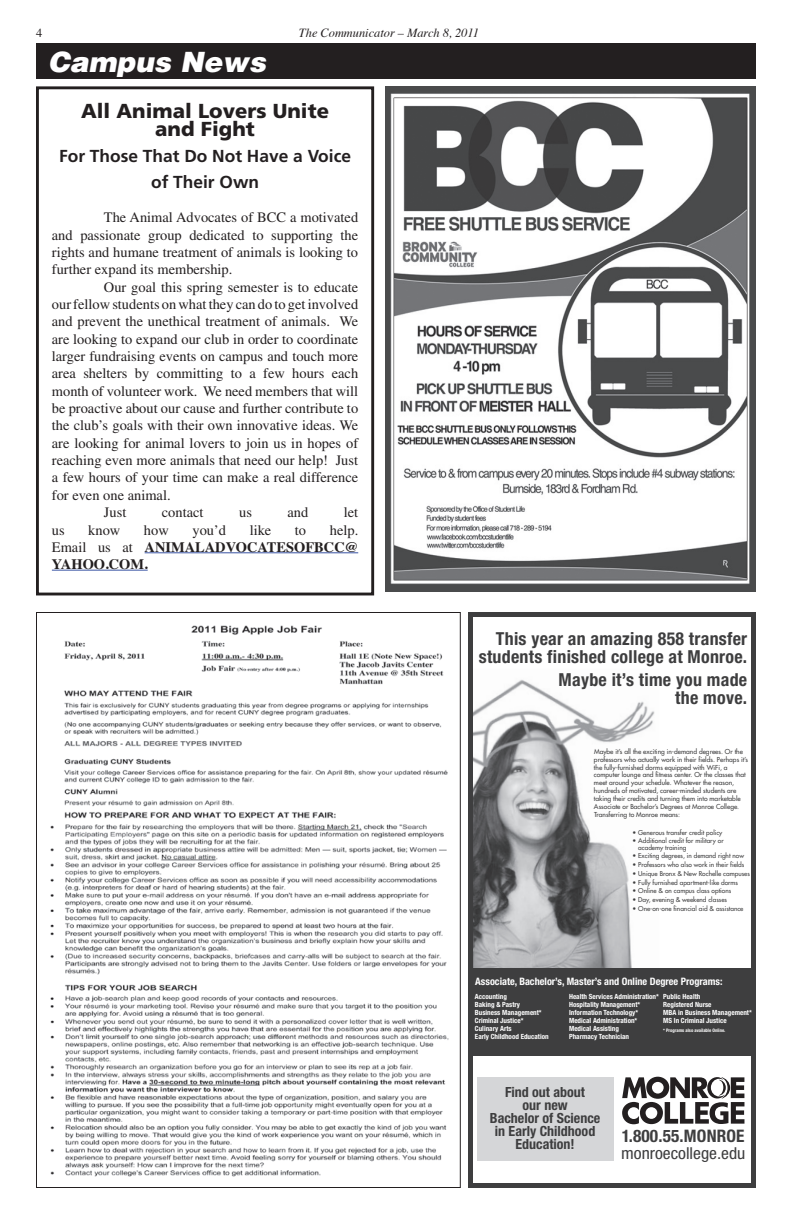
<style>
.page{position:relative;width:792px;height:1224px;background:#fff}
.page>*{position:absolute;margin:0;border:0;box-sizing:border-box;transform-origin:0 0}
.t1{font:italic 900 28px "Helvetica";color:#fff}
.t2{font:900 20.2px/17.3px "Frutiger";color:#231f20;text-align:center}
.t3{font:700 condensed 17.9px/18.3px "Helvetica Neue";letter-spacing:.015em;color:#3e3e3f;text-align:right}
.t4{font:700 17.3px/26px "Frutiger";color:#231f20;text-align:center}
.t5{font:700 condensed 17.3px "Helvetica Neue";letter-spacing:.01em;color:#3e3e3f}
.t6{font:condensed 16.5px "Helvetica Neue";color:#3e3e3f;scale:1.07 1}
.t7{font:14.5px/17.3px "Times";color:#231f20;text-align:justify}
.t8{font:700 14.5px/17.3px "Times";color:#231f20;text-align:justify}
.t9{font:700 condensed 14px/13px "Helvetica Neue";color:#3e3e3f;text-align:center}
.t10{font:italic 12.4px "Times";color:#231f20}
.t11{font:12.4px "Times";color:#231f20}
.t12{font:700 condensed 10.2px "Helvetica Neue";color:#fff}
.t13{font:700 condensed 7.1px/7.9px "Helvetica Neue";color:#fff}
.t14{font:6.7px/7.9px "Futura";color:#3e3e3f}
.t15{font:6.5px/6.3px "Futura";color:#3e3e3f}
.t16{font:700 condensed 4.7px "Helvetica Neue";color:#fff}
.s1{font-weight:400}
</style>
<div class="page">
<div style="left:36px;top:43px;width:720px;height:36px;background:#231f20"></div>
<div style="left:477px;top:1078px;width:137px;height:83px;background:#d5d6d8"></div>
<img style="left:474px;top:679px;width:185px;height:290px">
<div style="left:468px;top:612px;width:288px;height:576px;border:5px solid #3e3e3f"></div>
<svg style="left:622px;top:1077px;width:122px;height:47px"></svg>
<div style="left:468px;top:969px;width:288px;height:87px;background:#3e3e3f"></div>
<hr style="left:145px;top:552px;width:213px;height:1px;background:#3853a3">
<hr style="left:52px;top:570px;width:96px;height:1px;background:#3853a3">
<div style="left:36px;top:86px;width:338px;height:509px;border:3px solid #231f20"></div>
<img style="left:385px;top:86px;width:371px;height:506px">
<img style="left:50px;top:625px;width:399px;height:552px">
<p class="t11" style="left:36px;top:26px;width:8px">4</p>
<p class="t10" style="left:299px;top:22px;width:181px">The Communicator – March 8, 2011</p>
<h1 class="t1" style="left:48px;top:44px;width:219px">Campus News</h1>
<h2 class="t2" style="left:81px;top:103px;width:249px">All Animal Lovers Unite and Fight</h2>
<p class="t4" style="left:59px;top:143px;width:293px">For Those That Do Not Have a Voice of Their Own</p>
<p class="t7" style="left:52px;top:209px;width:308px;text-indent:52px">The Animal Advocates of BCC a motivated and passionate group dedicated to supporting the rights and humane treatment of animals is looking to further expand its membership.</p>
<p class="t7" style="left:104px;top:278px;width:256px">Our goal this spring semester is to educate</p>
<p class="t7" style="left:52px;top:295px;width:308px">our fellow students on what they can do to get involved</p>
<p class="t7" style="left:52px;top:313px;width:308px">and prevent the unethical treatment of animals. We</p>
<p class="t7" style="left:52px;top:330px;width:308px">are looking to expand our club in order to coordinate</p>
<p class="t7" style="left:52px;top:348px;width:308px">larger fundraising events on campus and touch more</p>
<p class="t7" style="left:52px;top:365px;width:308px">area shelters by committing to a few hours each</p>
<p class="t7" style="left:52px;top:382px;width:308px">month of volunteer work. We need members that will</p>
<p class="t7" style="left:52px;top:400px;width:308px">be proactive about our cause and further contribute to</p>
<p class="t7" style="left:52px;top:417px;width:308px">the club’s goals with their own innovative ideas. We</p>
<p class="t7" style="left:52px;top:434px;width:308px">are looking for animal lovers to join us in hopes of</p>
<p class="t7" style="left:52px;top:452px;width:308px">reaching even more animals that need our help! Just</p>
<p class="t7" style="left:52px;top:469px;width:308px">a few hours of your time can make a real difference</p>
<p class="t7" style="left:52px;top:486px;width:120px">for even one animal.</p>
<p class="t7" style="left:104px;top:504px;width:24px">Just</p>
<p class="t7" style="left:162px;top:504px;width:43px">contact</p>
<p class="t7" style="left:239px;top:504px;width:14px">us</p>
<p class="t7" style="left:287px;top:504px;width:22px">and</p>
<p class="t7" style="left:344px;top:504px;width:16px">let</p>
<p class="t7" style="left:52px;top:521px;width:14px">us</p>
<p class="t7" style="left:88px;top:521px;width:34px">know</p>
<p class="t7" style="left:144px;top:521px;width:26px">how</p>
<p class="t7" style="left:192px;top:521px;width:35px">you’d</p>
<p class="t7" style="left:250px;top:521px;width:23px">like</p>
<p class="t7" style="left:295px;top:521px;width:13px">to</p>
<p class="t8" style="left:52px;top:519px;width:308px;text-indent:278px"><span class="s1">help.<br>Email us at</span> ANIMALADVOCATESOFBCC@ YAHOO.COM.</p>
<p class="t3" style="left:479px;top:629px;width:270px">This year an amazing 858 transfer students finished college at Monroe.</p>
<p class="t3" style="left:559px;top:670px;width:190px">Maybe it’s time you made the move.</p>
<p class="t14" style="left:594px;top:747px;width:156px">Maybe it’s all the exciting in-demand degrees. Or the professors who actually work in their fields. Perhaps it’s the fully-furnished dorms equipped with WiFi, a computer lounge and fitness center. Or the classes that meet around your schedule. Whatever the reason, hundreds of motivated, career-minded students are taking their credits and turning them into marketable Associate or Bachelor’s Degrees at Monroe College.<br>Transferring to Monroe means:</p>
<p class="t15" style="left:633px;top:829px;width:91px">• Generous transfer credit policy</p>
<p class="t15" style="left:638px;top:838px;width:87px;text-indent:-6px">• Additional credit for military or academy training</p>
<p class="t15" style="left:633px;top:853px;width:113px">• Exciting degrees, in demand right now</p>
<p class="t15" style="left:633px;top:862px;width:113px">• Professors who also work in their fields</p>
<p class="t15" style="left:633px;top:870px;width:119px">• Unique Bronx &amp; New Rochelle campuses</p>
<p class="t15" style="left:633px;top:879px;width:107px">• Fully furnished apartment-like dorms</p>
<p class="t15" style="left:633px;top:888px;width:100px">• Online &amp; on campus class options</p>
<p class="t15" style="left:633px;top:896px;width:96px">• Day, evening &amp; weekend classes</p>
<p class="t15" style="left:633px;top:905px;width:112px">• One-on-one financial aid &amp; assistance</p>
<p class="t12" style="left:475px;top:975px;width:249px">Associate, Bachelor’s, Master’s and Online Degree Programs:</p>
<p class="t13" style="left:475px;top:993px;width:75px">Accounting<br>Baking &amp; Pastry<br>Business Management*<br>Criminal Justice*<br>Culinary Arts<br>Early Childhood Education</p>
<p class="t13" style="left:569px;top:993px;width:91px">Health Services Administration*<br>Hospitality Management*<br>Information Technology*<br>Medical Administration*<br>Medical Assisting<br>Pharmacy Technician</p>
<p class="t13" style="left:663px;top:993px;width:90px">Public Health<br>Registered Nurse<br>MBA in Business Management*<br>MS In Criminal Justice</p>
<p class="t16" style="left:663px;top:1028px;width:64px">* Programs also available Online.</p>
<p class="t9" style="left:490px;top:1085px;width:112px">Find out about<br>our new<br>Bachelor of Science in Early Childhood<br>Education!</p>
<p class="t5" style="left:622px;top:1126px;width:124px">1.800.55.MONROE</p>
<p class="t6" style="left:621px;top:1144px;width:118px">monroecollege.edu</p>
</div>
